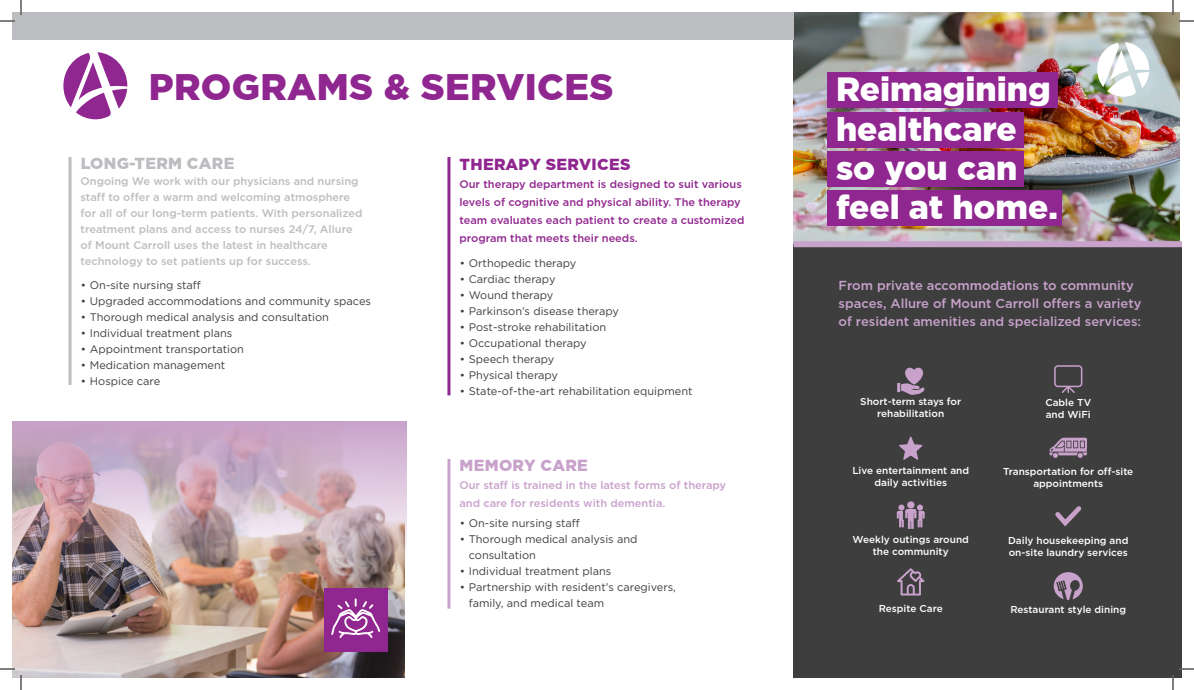
<style>
.page{position:relative;width:1194px;height:690px;background:#fff}
.page>*{position:absolute;margin:0;border:0;box-sizing:border-box;transform-origin:0 0}
.t1{font:900 36.9px "Gotham Pro";letter-spacing:.01em;color:#90268f}
.t2{font:900 33.5px/39.3px "Gotham Pro";color:#fff}
.t3{font:900 16px "Gotham Pro";letter-spacing:.02em;color:#90268f}
.t4{font:900 16px "Gotham Pro";letter-spacing:.02em;color:#bcbdc0}
.t5{font:900 16px "Gotham Pro";letter-spacing:.02em;color:#c8a2cb}
.t6{font:500 13px/18.3px "Gotham Pro";color:#c8a2cb}
.t7{font:11px/16px "Gotham Pro";color:#3e3e3f}
.t8{font:500 11px/16px "Gotham Pro";color:#bcbdc0}
.t9{font:500 11px/18px "Gotham Pro";color:#90268f}
.t10{font:500 11px/18px "Gotham Pro";color:#c8a2cb}
.t11{font:500 10px/12px "Gotham Pro";color:#fff;text-align:center}
</style>
<div class="page">
<img style="left:794px;top:12px;width:386px;height:229px">
<img style="left:12px;top:567px;width:393px;height:111px">
<div style="left:12px;top:12px;width:782px;height:27px;background:#bcbdc0"></div>
<div style="left:794px;top:244px;width:388px;height:434px;background:#3e3e3f"></div>
<svg style="left:1054px;top:572px;width:29px;height:28px"></svg>
<svg style="left:897px;top:501px;width:28px;height:28px"></svg>
<svg style="left:897px;top:568px;width:27px;height:28px"></svg>
<svg style="left:1055px;top:506px;width:27px;height:21px"></svg>
<img style="left:12px;top:421px;width:395px;height:146px">
<div style="left:324px;top:589px;width:64px;height:63px;background:#90268f"></div>
<svg style="left:331px;top:598px;width:49px;height:40px"></svg>
<div style="left:794px;top:241px;width:388px;height:6px;background:#c8a2cb"></div>
<hr style="left:447px;top:157px;width:3px;height:238px;background:#90268f">
<hr style="left:69px;top:157px;width:3px;height:228px;background:#bcbdc0">
<hr style="left:447px;top:459px;width:3px;height:150px;background:#c8a2cb">
<svg style="left:63px;top:52px;width:64px;height:67px"></svg>
<svg style="left:1054px;top:365px;width:28px;height:28px"></svg>
<svg style="left:897px;top:368px;width:27px;height:27px"></svg>
<svg style="left:1050px;top:438px;width:37px;height:20px"></svg>
<svg style="left:899px;top:437px;width:23px;height:23px"></svg>
<div style="left:827px;top:112px;width:197px;height:35px;background:#90268f"></div>
<div style="left:827px;top:151px;width:197px;height:36px;background:#90268f"></div>
<div style="left:827px;top:73px;width:231px;height:35px;background:#90268f"></div>
<div style="left:827px;top:190px;width:234px;height:36px;background:#90268f"></div>
<svg style="left:1097px;top:42px;width:52px;height:55px"></svg>
<svg style="left:0;top:0;width:22px;height:22px"></svg>
<svg style="left:0;top:668px;width:22px;height:22px"></svg>
<svg style="left:1172px;top:0;width:22px;height:22px"></svg>
<svg style="left:1172px;top:668px;width:22px;height:22px"></svg>
<p class="t1" style="left:149px;top:66px;width:466px">PROGRAMS &amp; SERVICES</p>
<p class="t2" style="left:836px;top:69px;width:216px">Reimagining healthcare</p>
<p class="t2" style="left:836px;top:148px;width:183px">so you can</p>
<p class="t2" style="left:836px;top:187px;width:223px">feel at home.</p>
<p class="t4" style="left:81px;top:154px;width:155px">LONG-TERM CARE</p>
<p class="t8" style="left:81px;top:173px;width:283px">Ongoing We work with our physicians and nursing staff to offer a warm and welcoming atmosphere for all of our long-term patients. With personalized treatment plans and access to nurses 24/7, Allure of Mount Carroll uses the latest in healthcare technology to set patients up for success.</p>
<p class="t3" style="left:460px;top:155px;width:172px">THERAPY SERVICES</p>
<p class="t9" style="left:459px;top:175px;width:286px">Our therapy department is designed to suit various levels of cognitive and physical ability. The therapy team evaluates each patient to create a customized program that meets their needs.</p>
<p class="t7" style="left:460px;top:255px;width:118px">• Orthopedic therapy</p>
<p class="t7" style="left:460px;top:271px;width:97px">• Cardiac therapy</p>
<p class="t7" style="left:460px;top:287px;width:95px">• Wound therapy</p>
<p class="t7" style="left:460px;top:303px;width:161px">• Parkinson’s disease therapy</p>
<p class="t7" style="left:460px;top:319px;width:148px">• Post-stroke rehabilitation</p>
<p class="t7" style="left:460px;top:335px;width:128px">• Occupational therapy</p>
<p class="t7" style="left:460px;top:351px;width:96px">• Speech therapy</p>
<p class="t7" style="left:460px;top:367px;width:100px">• Physical therapy</p>
<p class="t7" style="left:460px;top:383px;width:234px">• State-of-the-art rehabilitation equipment</p>
<p class="t6" style="left:839px;top:276px;width:304px">From private accommodations to community spaces, Allure of Mount Carroll offers a variety of resident amenities and specialized services:</p>
<p class="t7" style="left:81px;top:277px;width:122px">• On-site nursing staff</p>
<p class="t7" style="left:81px;top:293px;width:292px">• Upgraded accommodations and community spaces</p>
<p class="t7" style="left:81px;top:309px;width:250px">• Thorough medical analysis and consultation</p>
<p class="t7" style="left:81px;top:325px;width:153px">• Individual treatment plans</p>
<p class="t7" style="left:81px;top:341px;width:165px">• Appointment transportation</p>
<p class="t7" style="left:81px;top:357px;width:146px">• Medication management</p>
<p class="t7" style="left:81px;top:373px;width:81px">• Hospice care</p>
<p class="t11" style="left:860px;top:395px;width:102px">Short-term stays for rehabilitation</p>
<p class="t11" style="left:1045px;top:396px;width:47px">Cable TV</p>
<p class="t11" style="left:1046px;top:408px;width:47px">and WiFi</p>
<p class="t5" style="left:460px;top:456px;width:130px">MEMORY CARE</p>
<p class="t10" style="left:459px;top:475px;width:268px">Our staff is trained in the latest forms of therapy and care for residents with dementia.</p>
<p class="t7" style="left:460px;top:515px;width:122px">• On-site nursing staff</p>
<p class="t7" style="left:469px;top:531px;width:170px;text-indent:-9px">• Thorough medical analysis and consultation</p>
<p class="t7" style="left:460px;top:563px;width:153px">• Individual treatment plans</p>
<p class="t7" style="left:469px;top:579px;width:209px;text-indent:-9px">• Partnership with resident’s caregivers, family, and medical team</p>
<p class="t11" style="left:852px;top:464px;width:118px">Live entertainment and daily activities</p>
<p class="t11" style="left:1003px;top:465px;width:132px">Transportation for off-site appointments</p>
<p class="t11" style="left:853px;top:533px;width:118px">Weekly outings around the community</p>
<p class="t11" style="left:1008px;top:534px;width:122px;text-align:left">Daily housekeeping and on-site laundry services</p>
<p class="t11" style="left:879px;top:602px;width:65px">Respite Care</p>
<p class="t11" style="left:1010px;top:603px;width:117px">Restaurant style dining</p>
</div>
